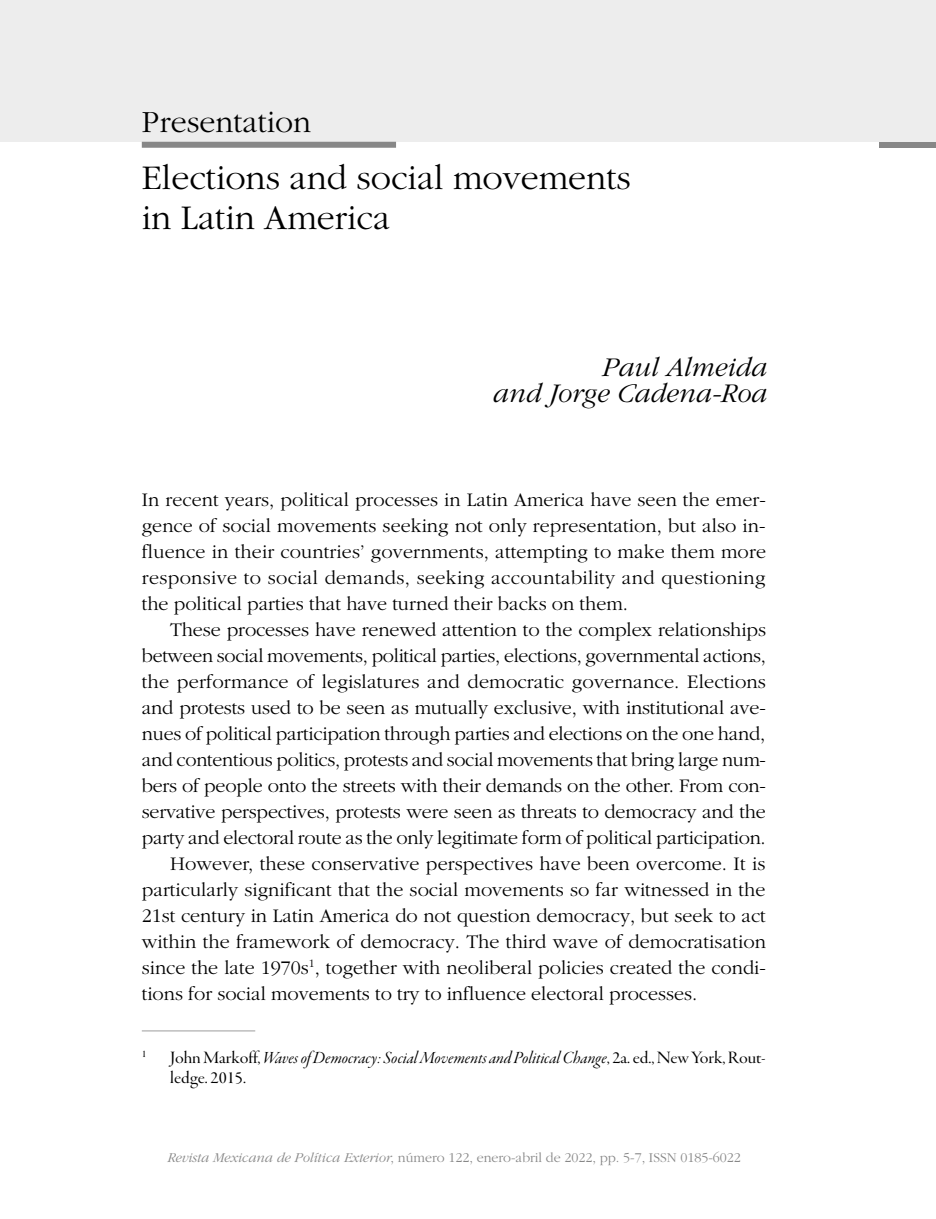
<style>
.page{position:relative;width:936px;height:1219px;background:#fff}
.page>*{position:absolute;margin:0;border:0;box-sizing:border-box;transform-origin:0 0}
.t1{font:300 36px/40px "Garamond";color:#000}
.t2{font:300 32px "Garamond";color:#000}
.t3{font:italic 300 28px/26px "Garamond";color:#000;text-align:right}
.t4{font:300 20px/26px "Garamond";letter-spacing:-.005em;color:#000;text-align:justify}
.t5{font:18px "Garamond Premr Pro It Disp";color:#000;scale:1.04 1}
.t6{font:18px "Garamond Premr Pro Disp";color:#000;scale:1.08 1}
.t7{font:300 14px "Garamond";color:#878787}
.t8{font:10.4px "Garamond Premr Pro Disp";color:#000;scale:1.08 1}
.s1{font-family:"Garamond Premr Pro Disp"}
.s2{font-style:italic}
</style>
<div class="page">
<div style="left:0;top:0;width:935px;height:142px;background:#ededed"></div>
<div style="left:879px;top:142px;width:56px;height:6px;background:#878787"></div>
<div style="left:142px;top:142px;width:254px;height:6px;background:#878787"></div>
<hr style="left:142px;top:1030px;width:113px;height:1px;background:#9d9d9c">
<h2 class="t2" style="left:142px;top:104px;width:171px">Presentation</h2>
<h1 class="t1" style="left:142px;top:158px;width:490px">Elections and social movements in Latin America</h1>
<h3 class="t3" style="left:491px;top:354px;width:276px">Paul Almeida<br>and Jorge Cadena-Roa</h3>
<p class="t4" style="left:142px;top:487px;width:625px">In recent years, political processes in Latin America have seen the emer&shy;gence of social movements seeking not only representation, but also in&shy;fluence in their countries’ governments, attempting to make them more responsive to social demands, seeking accountability and questioning the political parties that have turned their backs on them.</p>
<p class="t4" style="left:170px;top:617px;width:597px">These processes have renewed attention to the complex relationships</p>
<p class="t4" style="left:142px;top:643px;width:625px">between social movements, political parties, elections, governmental actions,</p>
<p class="t4" style="left:142px;top:669px;width:625px">the performance of legislatures and democratic governance. Elections</p>
<p class="t4" style="left:142px;top:695px;width:625px">and protests used to be seen as mutually exclusive, with institutional ave-</p>
<p class="t4" style="left:142px;top:721px;width:625px">nues of political participation through parties and elections on the one hand,</p>
<p class="t4" style="left:142px;top:747px;width:625px">and contentious politics, protests and social movements that bring large num-</p>
<p class="t4" style="left:142px;top:773px;width:625px">bers of people onto the streets with their demands on the other. From con-</p>
<p class="t4" style="left:142px;top:799px;width:625px">servative perspectives, protests were seen as threats to democracy and the</p>
<p class="t4" style="left:142px;top:825px;width:625px">party and electoral route as the only legitimate form of political participation.</p>
<p class="t4" style="left:170px;top:851px;width:596px">However, these conservative perspectives have been overcome. It is</p>
<p class="t4" style="left:142px;top:877px;width:625px">particularly significant that the social movements so far witnessed in the</p>
<p class="t4" style="left:142px;top:903px;width:625px">21st century in Latin America do not question democracy, but seek to act</p>
<p class="t4" style="left:142px;top:929px;width:625px">within the framework of democracy. The third wave of democratisation</p>
<p class="t4" style="left:142px;top:955px;width:625px">since the late 1970s<sup>1</sup>, together with neoliberal policies created the condi-</p>
<p class="t4" style="left:142px;top:981px;width:557px">tions for social movements to try to influence electoral processes.</p>
<p class="t8" style="left:142px;top:1048px;width:6px">1</p>
<p class="t5" style="left:170px;top:1048px;width:574px"><span class="s1">John Markoff,</span> Waves of Democracy: Social Movements and Political Change<span class="s1">, 2a. ed., New York, Rout-</span></p>
<p class="t6" style="left:170px;top:1068px;width:72px">ledge. 2015.</p>
<p class="t7" style="left:167px;top:1150px;width:575px"><span class="s2">Revista Mexicana de Política Exterior</span>, número 122, enero-abril de 2022, pp. 5-7, ISSN 0185-6022</p>
</div>
